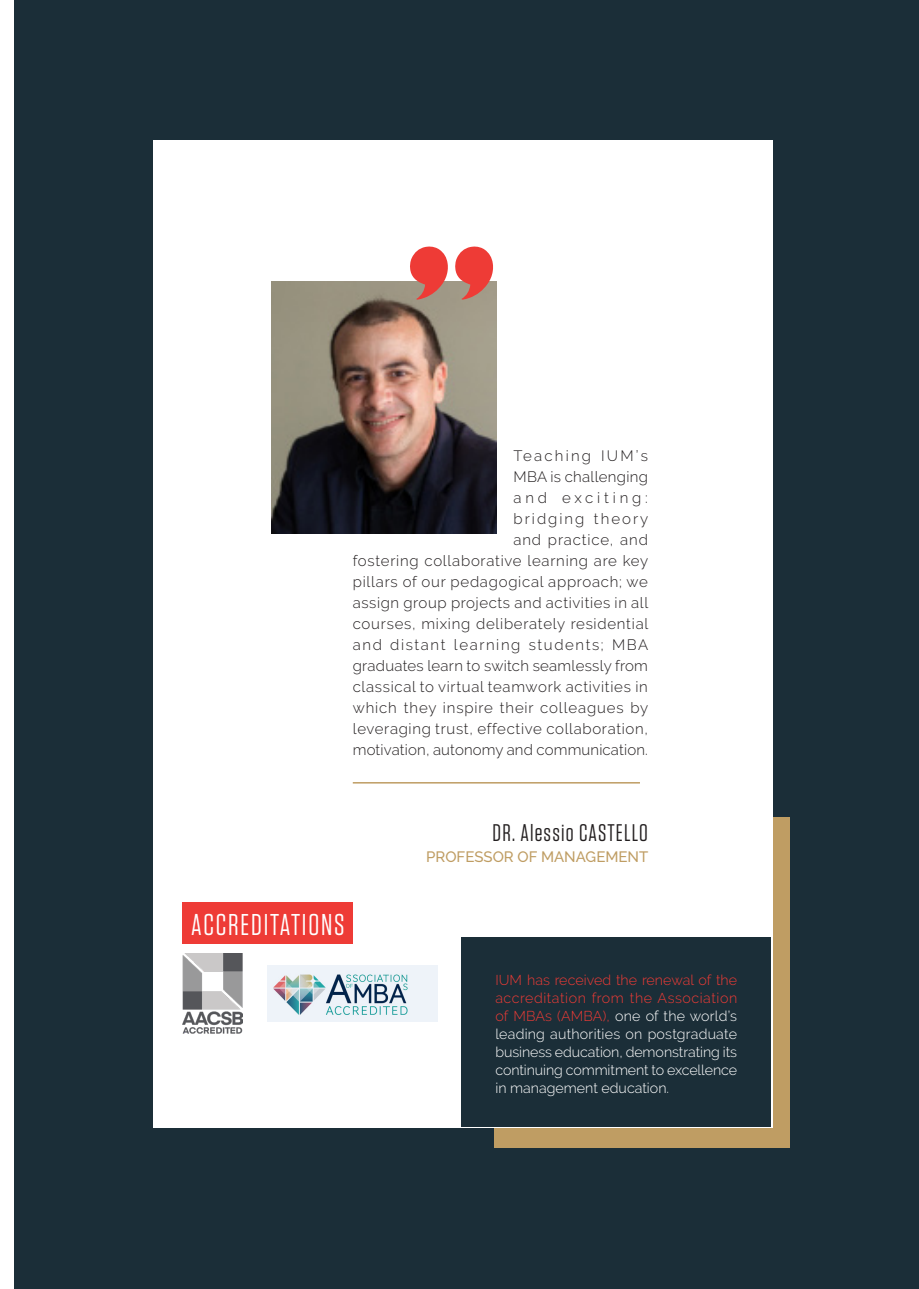
<style>
.page{position:relative;width:919px;height:1289px;background:#fff}
.page>*{position:absolute;margin:0;border:0;box-sizing:border-box;transform-origin:0 0}
.t1{font:30px "Tungsten";letter-spacing:.06em;color:#fff}
.t2{font:24px "Tungsten";letter-spacing:.05em;color:#231f20}
.t3{font:300 15px/21px "Raleway";letter-spacing:.045em;color:#231f20;text-align:right}
.t4{font:500 15px "Raleway";color:#bf9d63}
.t5{font:300 14.25px/18px "Raleway";letter-spacing:-.005em;color:#fff;text-align:justify}
.s1{color:#ee3b36}
</style>
<div class="page">
<div style="left:14px;top:0;width:904px;height:1288px;background:#1b2e38"></div>
<div style="left:495px;top:817px;width:295px;height:330px;background:#bf9d63"></div>
<div style="left:153px;top:140px;width:619px;height:987px;background:#fff"></div>
<hr style="left:353px;top:782px;width:287px;height:1px;background:#bf9d63">
<img style="left:271px;top:281px;width:225px;height:252px">
<svg style="left:410px;top:246px;width:38px;height:54px;background:#dd665f"></svg>
<svg style="left:455px;top:246px;width:38px;height:54px;background:#de675f"></svg>
<div style="left:183px;top:902px;width:170px;height:41px;background:#ee3b36"></div>
<img style="left:183px;top:953px;width:59px;height:80px">
<div style="left:461px;top:937px;width:310px;height:189px;background:#1b2e38"></div>
<img style="left:267px;top:965px;width:170px;height:56px">
<p class="t3" style="left:353px;top:445px;width:297px">Teaching IUM’s<br>MBA is challenging<br>and exciting:<br>bridging theory<br>and practice, and<br>fostering collaborative learning are key pillars of our pedagogical approach; we assign group projects and activities in all courses, mixing deliberately residential and distant learning students; MBA graduates learn to switch seamlessly from classical to virtual teamwork activities in which they inspire their colleagues by leveraging trust, effective collaboration, motivation, autonomy and communication.</p>
<p class="t1" style="left:191px;top:909px;width:155px">ACCREDITATIONS</p>
<p class="t2" style="left:492px;top:820px;width:157px">DR. Alessio CASTELLO</p>
<p class="t4" style="left:426px;top:848px;width:224px">PROFESSOR OF MANAGEMENT</p>
<p class="t5" style="left:495px;top:970px;width:243px"><span class="s1">IUM has received the renewal of the accreditation from the Association of MBAs (AMBA),</span> one of the world’s leading authorities on postgraduate business education, demonstrating its continuing commitment to excellence in management education.</p>
</div>
